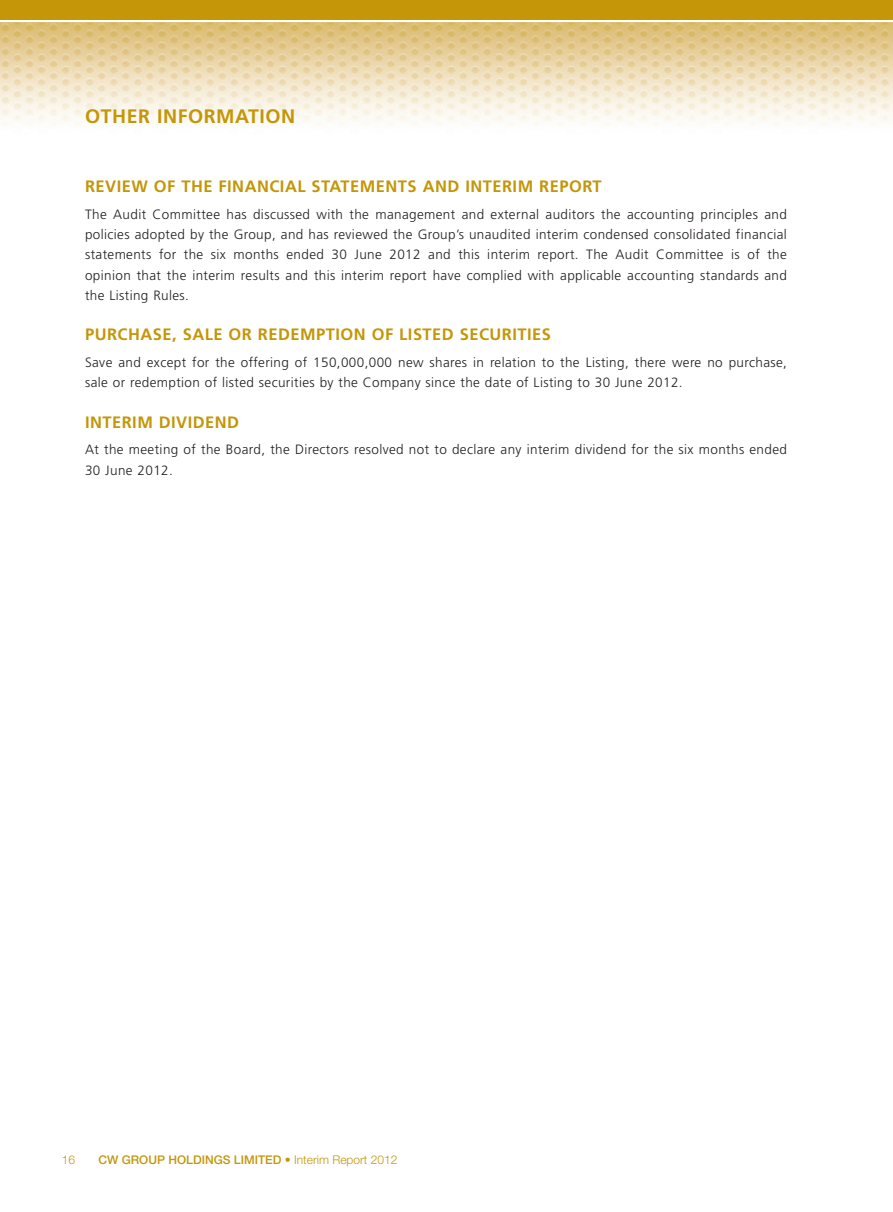
<style>
.page{position:relative;width:893px;height:1212px;background:#fff}
.page>*{position:absolute;margin:0;border:0;box-sizing:border-box;transform-origin:0 0}
.t1{font:700 19.5px "Frutiger LT Std";letter-spacing:.03em;color:#c49608}
.t2{font:700 16.5px "Frutiger LT Std";letter-spacing:.03em;color:#c49608}
.t3{font:300 13.5px/20.2px "Frutiger LT Std";letter-spacing:.03em;color:#231f20}
.t4{font:500 12px "Helvetica Neue LT Std";color:#c49608}
.t5{font:300 12px "Helvetica Neue LT Std";color:#c49608}
.s1{font-weight:300}
</style>
<div class="page">
<img style="left:0;top:22px;width:893px;height:103px">
<div style="left:0;top:0;width:893px;height:21px;background:#c49608"></div>
<hr style="left:0;top:20px;width:893px;height:2px;background:#fff">
<h1 class="t1" style="left:85px;top:104px;width:212px">OTHER INFORMATION</h1>
<p class="t2" style="left:85px;top:177px;width:518px">REVIEW OF THE FINANCIAL STATEMENTS AND INTERIM REPORT</p>
<p class="t3" style="left:85px;top:204px;width:703px;text-align:justify">The Audit Committee has discussed with the management and external auditors the accounting principles and policies adopted by the Group, and has reviewed the Group’s unaudited interim condensed consolidated financial statements for the six months ended 30 June 2012 and this interim report. The Audit Committee is of the opinion that the interim results and this interim report have complied with applicable accounting standards and the Listing Rules.</p>
<p class="t2" style="left:85px;top:325px;width:467px">PURCHASE, SALE OR REDEMPTION OF LISTED SECURITIES</p>
<p class="t3" style="left:85px;top:352px;width:703px">Save and except for the offering of 150,000,000 new shares in relation to the Listing, there were no purchase, sale or redemption of listed securities by the Company since the date of Listing to 30 June 2012.</p>
<p class="t2" style="left:85px;top:412px;width:156px">INTERIM DIVIDEND</p>
<p class="t3" style="left:85px;top:440px;width:703px">At the meeting of the Board, the Directors resolved not to declare any interim dividend for the six months ended<br>30 June 2012.</p>
<p class="t5" style="left:62px;top:1152px;width:15px">16</p>
<p class="t4" style="left:98px;top:1153px;width:301px">CW GROUP HOLDINGS LIMITED <span class="s1">• Interim Report 2012</span></p>
</div>
